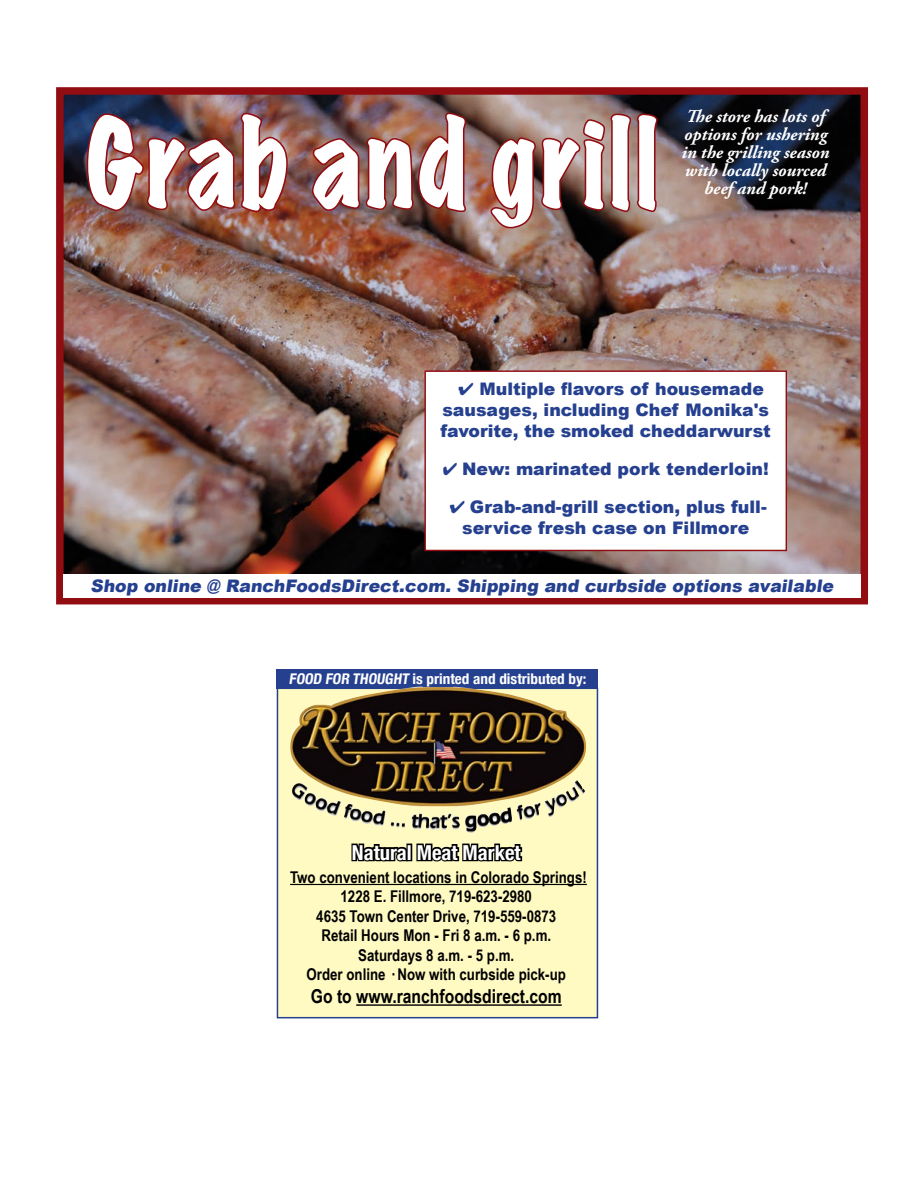
<style>
.page{position:relative;width:918px;height:1188px;background:#fff}
.page>*{position:absolute;margin:0;border:0;box-sizing:border-box;transform-origin:0 0}
.t1{font:expanded 110.55px "Marker Felt";letter-spacing:.05em;color:#fff;scale:.86 1}
.t2{font:700 condensed 20.7px "Helvetica Neue";color:#fff}
.t3{font:700 19.2px "Arial Narrow";color:#000}
.t4{font:italic 700 18px/18px "Adobe Garamond Pro";color:#fff}
.t5{font:900 17.25px/20.7px "Arial";color:#25408f;text-align:center}
.t6{font:700 16.2px/19.5px "Arial Narrow";color:#000;text-align:center}
.t7{font:700 condensed 14.7px "Helvetica Neue";color:#fff}
</style>
<div class="page">
<img style="left:65px;top:96px;width:794px;height:478px">
<div style="left:56px;top:87px;width:812px;height:517px;border:8px solid #910d11"></div>
<div style="left:63px;top:574px;width:797px;height:24px;background:#fff"></div>
<img style="left:85px;top:111px;width:204px;height:103px">
<img style="left:310px;top:111px;width:158px;height:103px">
<img style="left:489px;top:99px;width:171px;height:131px">
<div style="left:425px;top:371px;width:361px;height:179px;background:#fff"></div>
<div style="left:424px;top:370px;width:363px;height:181px;border:1px solid #910d11"></div>
<div style="left:277px;top:688px;width:321px;height:330px;background:#fffac2;border:2px solid #25408f"></div>
<hr style="left:290px;top:884px;width:297px;height:1px;background:#000">
<hr style="left:356px;top:1004px;width:206px;height:2px;background:#000">
<svg style="left:350px;top:821px;width:174px;height:63px"></svg>
<div style="left:277px;top:670px;width:321px;height:19px;background:#25408f"></div>
<img style="left:288px;top:686px;width:300px;height:135px">
<h1 class="t1" style="left:87px;top:76px;width:666px">Grab and grill</h1>
<p class="t4" style="left:682px;top:107px;width:150px">The store has lots of options for ushering in the grilling season with locally sourced</p>
<p class="t4" style="left:704px;top:179px;width:104px">beef and pork!</p>
<p class="t5" style="left:441px;top:379px;width:332px">·✔ Multiple flavors of housemade sausages, including Chef Monika's favorite, the smoked cheddarwurst</p>
<p class="t5" style="left:443px;top:459px;width:328px">✔ New: marinated pork tenderloin!</p>
<p class="t5" style="left:445px;top:497px;width:324px">·✔ Grab-and-grill section, plus full&shy;service fresh case on Fillmore</p>
<p class="t5" style="left:91px;top:575px;width:747px">Shop online @ RanchFoodsDirect.com. Shipping and curbside options available</p>
<p class="t7" style="left:289px;top:666px;width:299px">FOOD FOR THOUGHT is printed and distributed by:</p>
<p class="t2" style="left:352px;top:835px;width:170px">Natural Meat Market</p>
<p class="t6" style="left:290px;top:867px;width:298px">Two convenient locations in Colorado Springs!<br>1228 E. Fillmore, 719-623-2980<br>4635 Town Center Drive, 719-559-0873<br>Retail Hours Mon - Fri 8 a.m. - 6 p.m.<br>Saturdays 8 a.m. - 5 p.m.<br>Order online · Now with curbside pick-up</p>
<p class="t3" style="left:311px;top:985px;width:252px">Go to www.ranchfoodsdirect.com</p>
</div>
